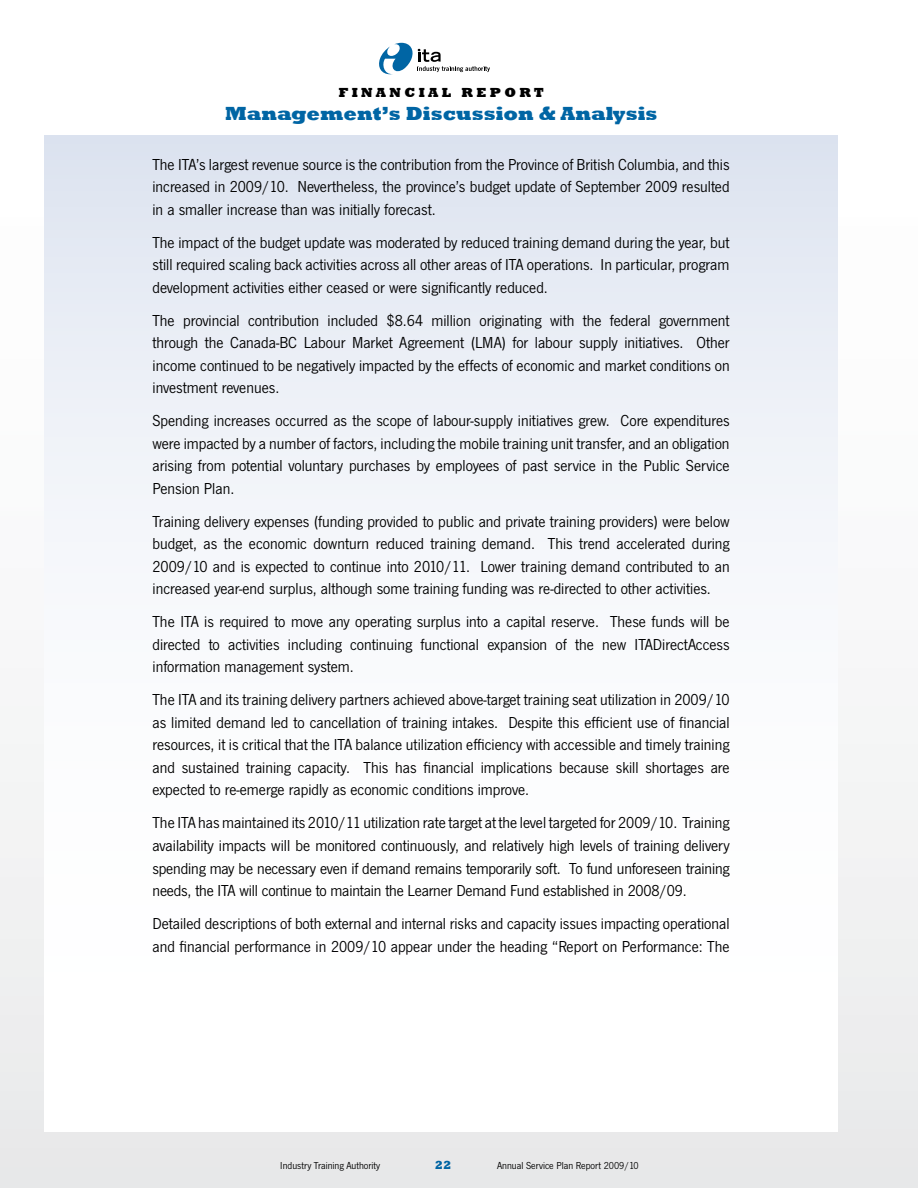
<style>
.page{position:relative;width:918px;height:1188px;background:#fff}
.page>*{position:absolute;margin:0;border:0;box-sizing:border-box;transform-origin:0 0}
.t1{font:800 19.5px "Rockwell";color:#0065a4}
.t2{font:16.5px/22.5px "News Gothic T";color:#000;text-align:justify}
.t3{font:800 13.5px "Rockwell";letter-spacing:.25em;color:#000}
.t4{font:800 12px "Rockwell";color:#0065a4}
.t5{font:10.5px "News Gothic T";color:#000}
</style>
<div class="page">
<div style="left:0;top:0;width:918px;height:1188px;background:linear-gradient(to bottom,#fff,#eaebec)"></div>
<div style="left:44px;top:136px;width:794px;height:995px;background:linear-gradient(to bottom,#e3e8f2,#fff)"></div>
<svg style="left:377px;top:43px;width:113px;height:33px"></svg>
<p class="t3" style="left:339px;top:85px;width:79px">Financial</p>
<p class="t3" style="left:461px;top:85px;width:71px">Rep ort</p>
<p class="t1" style="left:225px;top:102px;width:434px">Management’s Discussion &amp; Analysis</p>
<p class="t2" style="left:152px;top:153px;width:579px">The ITA’s largest revenue source is the contribution from the Province of British Columbia, and this increased in 2009/10. Nevertheless, the province’s budget update of September 2009 resulted in a smaller increase than was initially forecast.</p>
<p class="t2" style="left:152px;top:231px;width:579px">The impact of the budget update was moderated by reduced training demand during the year, but still required scaling back activities across all other areas of ITA operations. In particular, program development activities either ceased or were significantly reduced.</p>
<p class="t2" style="left:152px;top:309px;width:579px">The provincial contribution included $8.64 million originating with the federal government through the Canada-BC Labour Market Agreement (LMA) for labour supply initiatives. Other income continued to be negatively impacted by the effects of economic and market conditions on investment revenues.</p>
<p class="t2" style="left:153px;top:409px;width:579px">Spending increases occurred as the scope of labour-supply initiatives grew. Core expenditures were impacted by a number of factors, including the mobile training unit transfer, and an obligation arising from potential voluntary purchases by employees of past service in the Public Service Pension Plan.</p>
<p class="t2" style="left:153px;top:510px;width:579px">Training delivery expenses (funding provided to public and private training providers) were below budget, as the economic downturn reduced training demand. This trend accelerated during 2009/10 and is expected to continue into 2010/11. Lower training demand contributed to an increased year-end surplus, although some training funding was re-directed to other activities.</p>
<p class="t2" style="left:153px;top:610px;width:579px">The ITA is required to move any operating surplus into a capital reserve. These funds will be directed to activities including continuing functional expansion of the new ITADirectAccess information management system.</p>
<p class="t2" style="left:153px;top:688px;width:579px">The ITA and its training delivery partners achieved above-target training seat utilization in 2009/10 as limited demand led to cancellation of training intakes. Despite this efficient use of financial resources, it is critical that the ITA balance utilization efficiency with accessible and timely training and sustained training capacity. This has financial implications because skill shortages are expected to re-emerge rapidly as economic conditions improve.</p>
<p class="t2" style="left:153px;top:811px;width:579px">The ITA has maintained its 2010/11 utilization rate target at the level targeted for 2009/10. Training availability impacts will be monitored continuously, and relatively high levels of training delivery spending may be necessary even if demand remains temporarily soft. To fund unforeseen training needs, the ITA will continue to maintain the Learner Demand Fund established in 2008/09.</p>
<p class="t2" style="left:153px;top:912px;width:579px">Detailed descriptions of both external and internal risks and capacity issues impacting operational and financial performance in 2009/10 appear under the heading “Report on Performance: The</p>
<p class="t5" style="left:280px;top:1160px;width:101px">Industry Training Authority</p>
<p class="t4" style="left:435px;top:1158px;width:18px">22</p>
<p class="t5" style="left:497px;top:1160px;width:143px">Annual Service Plan Report 2009/10</p>
</div>
